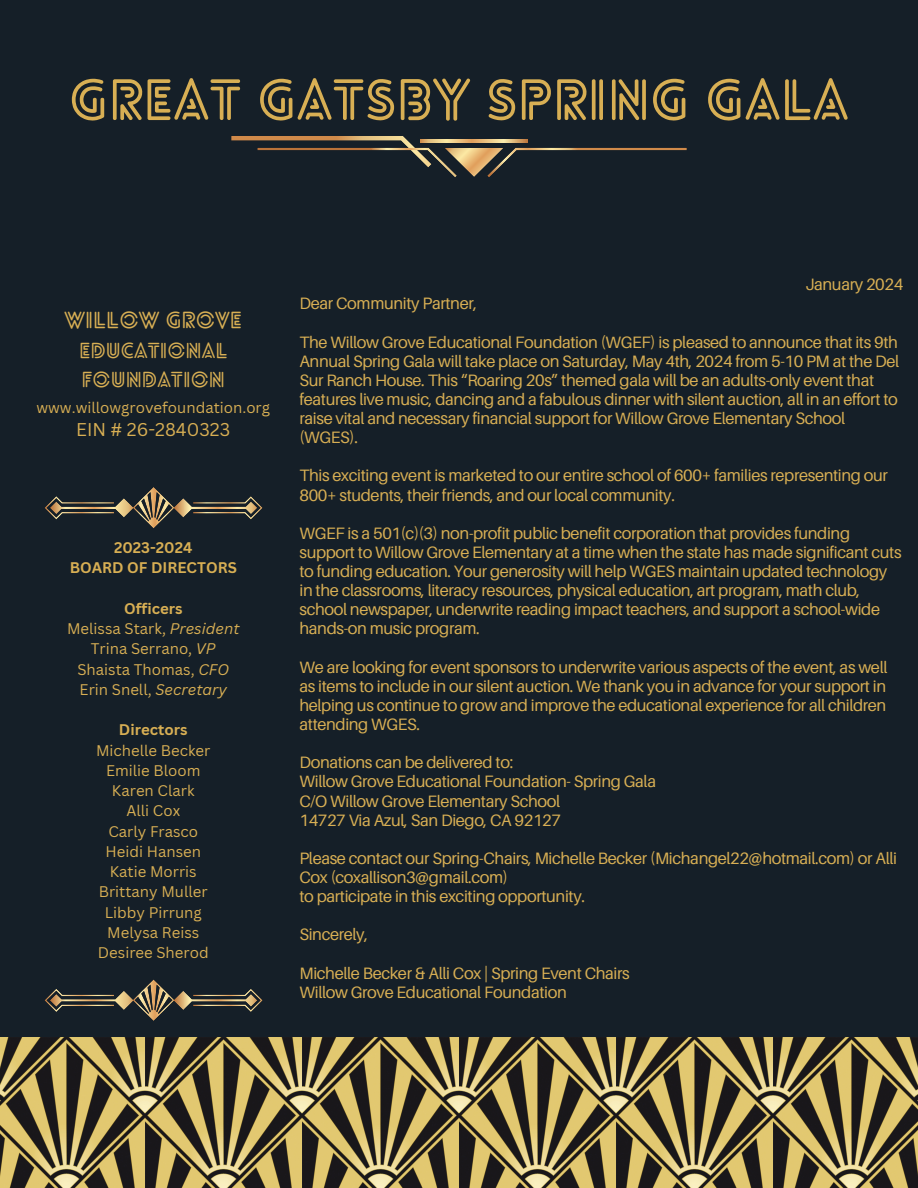
<style>
.page{position:relative;width:918px;height:1188px;background:#151f28}
.page>*{position:absolute;margin:0;border:0;box-sizing:border-box;transform-origin:0 0}
.t1{font:700 55.5px "Lovelo Line";color:#d8af54}
.t2{font:700 22.5px "Lovelo Line";color:#d8af54}
.t3{font:700 21px/29.2px "Lovelo Line";color:#d8af54}
.t4{font:18px "Canva Sans";color:#d8af54}
.t5{font:16.5px/19.2px "Aileron";letter-spacing:-.02em;color:#d8af54}
.t6{font:15px "Canva Sans";color:#d8af54}
.t7{font:700 15px/20.2px "Canva Sans";color:#d8af54;text-align:center}
.s1{font-style:italic}
</style>
<div class="page">
<svg style="left:44px;top:979px;width:219px;height:42px"></svg>
<img style="left:0;top:1037px;width:918px;height:151px">
<svg style="left:231px;top:136px;width:456px;height:41px"></svg>
<hr style="left:420px;top:140px;width:108px;height:3px;background:#fff">
<svg style="left:45px;top:487px;width:218px;height:41px"></svg>
<p class="t1" style="left:69px;top:78px;width:781px">GREAT GATSBY SPRING GALA</p>
<p class="t2" style="left:65px;top:311px;width:179px">WILLOW GROVE</p>
<p class="t3" style="left:79px;top:338px;width:150px">EDUCATIONAL<br>FOUNDATION</p>
<p class="t6" style="left:36px;top:397px;width:235px">www.willowgrovefoundation.org</p>
<p class="t4" style="left:76px;top:417px;width:155px">EIN # 26-2840323</p>
<p class="t7" style="left:70px;top:537px;width:169px">2023-2024<br>BOARD OF DIRECTORS</p>
<p class="t7" style="left:124px;top:598px;width:60px">Officers</p>
<p class="t6" style="left:67px;top:618px;width:174px">Melissa Stark, <span class="s1">President</span></p>
<p class="t6" style="left:91px;top:638px;width:126px">Trina Serrano, <span class="s1">VP</span></p>
<p class="t6" style="left:77px;top:659px;width:153px">Shaista Thomas, <span class="s1">CFO</span></p>
<p class="t6" style="left:80px;top:679px;width:149px">Erin Snell, <span class="s1">Secretary</span></p>
<h2 class="t7" style="left:119px;top:719px;width:70px">Directors</h2>
<p class="t6" style="left:96px;top:740px;width:116px">Michelle Becker</p>
<p class="t6" style="left:106px;top:760px;width:96px">Emilie Bloom</p>
<p class="t6" style="left:112px;top:780px;width:84px">Karen Clark</p>
<p class="t6" style="left:126px;top:800px;width:55px">Alli Cox</p>
<p class="t6" style="left:108px;top:821px;width:91px">Carly Frasco</p>
<p class="t6" style="left:105px;top:841px;width:97px">Heidi Hansen</p>
<p class="t6" style="left:110px;top:861px;width:89px">Katie Morris</p>
<p class="t6" style="left:99px;top:881px;width:111px">Brittany Muller</p>
<p class="t6" style="left:105px;top:902px;width:98px">Libby Pirrung</p>
<p class="t6" style="left:107px;top:922px;width:94px">Melysa Reiss</p>
<p class="t6" style="left:98px;top:942px;width:112px">Desiree Sherod</p>
<h1 class="t5" style="left:806px;top:274px;width:99px">January 2024</h1>
<p class="t5" style="left:299px;top:294px;width:179px">Dear Community Partner,</p>
<p class="t5" style="left:299px;top:332px;width:601px">The Willow Grove Educational Foundation (WGEF) is pleased to announce that its 9th Annual Spring Gala will take place on Saturday, May 4th, 2024 from 5-10 PM at the Del Sur Ranch House. This “Roaring 20s” themed gala will be an adults-only event that features live music, dancing and a fabulous dinner with silent auction, all in an effort to raise vital and necessary financial support for Willow Grove Elementary School (WGES).</p>
<p class="t5" style="left:299px;top:466px;width:590px">This exciting event is marketed to our entire school of 600+ families representing our<br>800+ students, their friends, and our local community.</p>
<p class="t5" style="left:299px;top:523px;width:604px">WGEF is a 501(c)(3) non-profit public benefit corporation that provides funding support to Willow Grove Elementary at a time when the state has made significant cuts to funding education. Your generosity will help WGES maintain updated technology in the classrooms, literacy resources, physical education, art program, math club, school newspaper, underwrite reading impact teachers, and support a school-wide hands-on music program.</p>
<p class="t5" style="left:299px;top:657px;width:589px;text-align:justify">We are looking for event sponsors to underwrite various aspects of the event, as well as items to include in our silent auction. We thank you in advance for your support in helping us continue to grow and improve the educational experience for all children attending WGES.</p>
<p class="t5" style="left:299px;top:753px;width:215px">Donations can be delivered to:</p>
<p class="t5" style="left:299px;top:772px;width:358px">Willow Grove Educational Foundation- Spring Gala</p>
<p class="t5" style="left:299px;top:791px;width:262px">C/O Willow Grove Elementary School</p>
<p class="t5" style="left:299px;top:810px;width:263px">14727 Via Azul, San Diego, CA 92127</p>
<p class="t5" style="left:299px;top:848px;width:599px">Please contact our Spring-Chairs, Michelle Becker (Michangel22@hotmail.com) or Alli<br>Cox (coxallison3@gmail.com)</p>
<p class="t5" style="left:299px;top:886px;width:287px">to participate in this exciting opportunity.</p>
<p class="t5" style="left:299px;top:925px;width:70px">Sincerely,</p>
<p class="t5" style="left:299px;top:963px;width:332px">Michelle Becker &amp; Alli Cox | Spring Event Chairs</p>
<p class="t5" style="left:299px;top:982px;width:269px">Willow Grove Educational Foundation</p>
</div>
